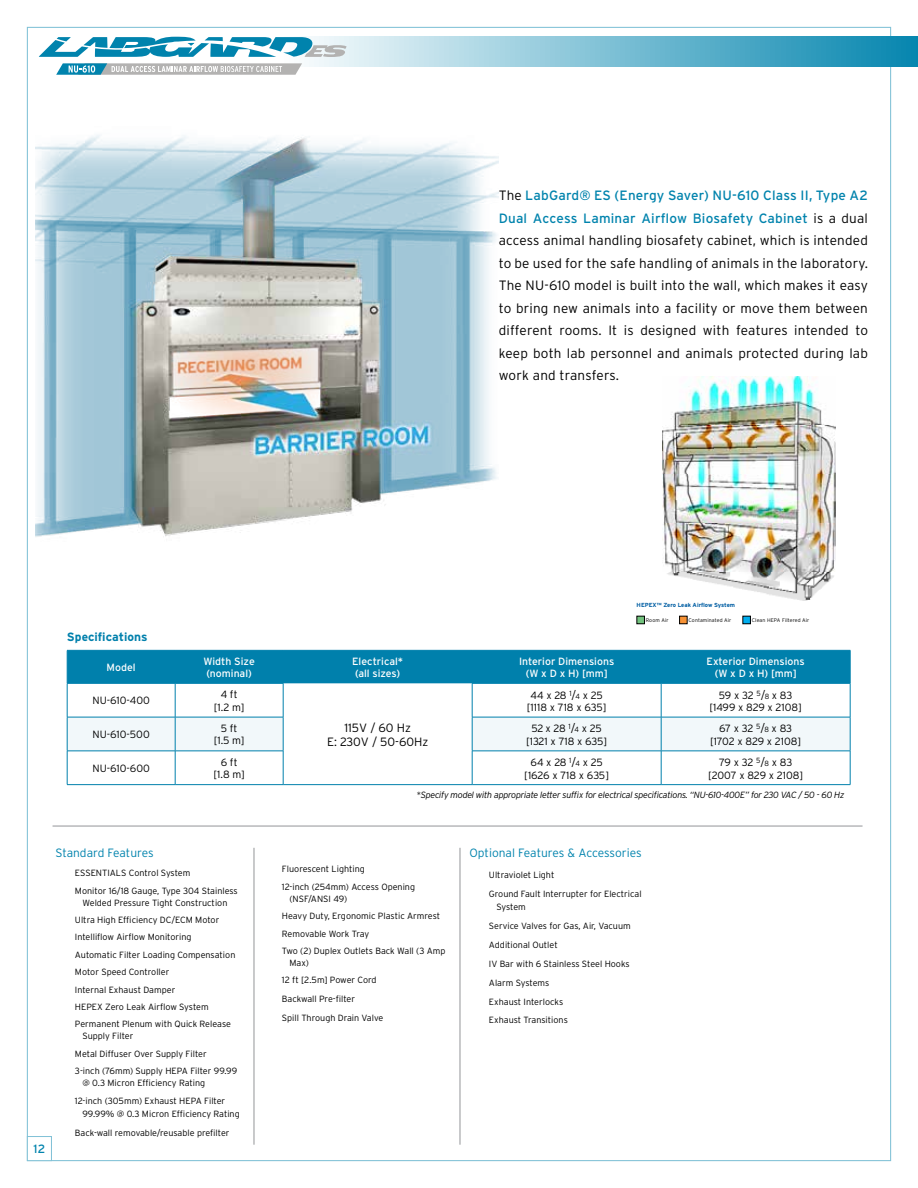
<style>
.page{position:relative;width:918px;height:1188px;background:#fff}
.page>*{position:absolute;margin:0;border:0;box-sizing:border-box;transform-origin:0 0}
.t1{font:300 13.5px/22.5px "Interstate";letter-spacing:.015em;color:#000;text-align:justify}
.t2{font:300 12px "Interstate";letter-spacing:-.005em;color:#0083ad}
.t3{font:300 12px/14.2px "Interstate";color:#000;text-align:center}
.t4{font:700 12px "Interstate";color:#0080ac}
.t5{font:12px "Interstate";color:#0083ad}
.t6{font:300 10.5px/12.6px "Interstate";color:#000;text-align:center}
.t7{font:10.5px/12.6px "Interstate";color:#fff}
.t8{font:300 10.5px/12.6px "Interstate";letter-spacing:-.02em;color:#000;text-align:center}
.t9{font:300 9px/17.4px "Interstate";color:#000}
.t10{font:italic 300 9px "Interstate";letter-spacing:-.03em;color:#000}
.t11{font:700 5.85px "Interstate";color:#005ea3}
.t12{font:300 5.25px "Interstate";letter-spacing:.02em;color:#000}
.s1{font-weight:400;color:#0083ad}
.s2{font-size:11.4px}
.s3{font-size:7.5px}
</style>
<div class="page">
<div style="left:278px;top:37px;width:640px;height:30px;background:linear-gradient(to right,#fff,#0686af)"></div>
<div style="left:27px;top:1136px;width:25px;height:25px;border:1px solid #80c1d6"></div>
<div style="left:68px;top:651px;width:782px;height:32px;background:#0080ac"></div>
<svg style="left:68px;top:717px;width:782px;height:34px"></svg>
<hr style="left:67px;top:650px;width:108px;height:1px;background:#0080ac">
<hr style="left:67px;top:651px;width:1px;height:32px;background:#0080ac">
<hr style="left:175px;top:650px;width:108px;height:1px;background:#0080ac">
<hr style="left:175px;top:651px;width:1px;height:32px;background:#0080ac">
<hr style="left:175px;top:684px;width:1px;height:33px;background:#0080ac">
<hr style="left:175px;top:717px;width:1px;height:34px;background:#0080ac">
<hr style="left:175px;top:751px;width:1px;height:33px;background:#0080ac">
<hr style="left:283px;top:650px;width:189px;height:1px;background:#0080ac">
<hr style="left:283px;top:651px;width:1px;height:32px;background:#0080ac">
<hr style="left:472px;top:650px;width:189px;height:1px;background:#0080ac">
<hr style="left:472px;top:651px;width:1px;height:32px;background:#0080ac">
<hr style="left:661px;top:650px;width:189px;height:1px;background:#0080ac">
<hr style="left:661px;top:651px;width:1px;height:32px;background:#0080ac">
<hr style="left:850px;top:651px;width:1px;height:32px;background:#0080ac">
<hr style="left:661px;top:684px;width:1px;height:33px;background:#0080ac">
<hr style="left:850px;top:684px;width:1px;height:33px;background:#0080ac">
<hr style="left:661px;top:717px;width:1px;height:34px;background:#0080ac">
<hr style="left:850px;top:717px;width:1px;height:34px;background:#0080ac">
<hr style="left:661px;top:751px;width:1px;height:33px;background:#0080ac">
<hr style="left:850px;top:751px;width:1px;height:33px;background:#0080ac">
<hr style="left:67px;top:683px;width:108px;height:1px;background:#0080ac">
<hr style="left:67px;top:684px;width:1px;height:33px;background:#0080ac">
<hr style="left:175px;top:683px;width:108px;height:1px;background:#0080ac">
<hr style="left:67px;top:717px;width:108px;height:1px;background:#0080ac">
<hr style="left:67px;top:717px;width:1px;height:34px;background:#0080ac">
<hr style="left:175px;top:717px;width:108px;height:1px;background:#0080ac">
<hr style="left:67px;top:751px;width:108px;height:1px;background:#0080ac">
<hr style="left:67px;top:751px;width:1px;height:33px;background:#0080ac">
<hr style="left:175px;top:751px;width:108px;height:1px;background:#0080ac">
<hr style="left:67px;top:784px;width:108px;height:1px;background:#0080ac">
<hr style="left:175px;top:784px;width:108px;height:1px;background:#0080ac">
<hr style="left:283px;top:684px;width:1px;height:33px;background:#0080ac">
<hr style="left:283px;top:717px;width:1px;height:34px;background:#0080ac">
<hr style="left:283px;top:751px;width:1px;height:33px;background:#0080ac">
<hr style="left:283px;top:784px;width:189px;height:1px;background:#0080ac">
<hr style="left:472px;top:683px;width:189px;height:1px;background:#0080ac">
<hr style="left:472px;top:684px;width:1px;height:33px;background:#0080ac">
<hr style="left:661px;top:683px;width:189px;height:1px;background:#0080ac">
<hr style="left:472px;top:717px;width:189px;height:1px;background:#0080ac">
<hr style="left:472px;top:717px;width:1px;height:34px;background:#0080ac">
<hr style="left:661px;top:717px;width:189px;height:1px;background:#0080ac">
<hr style="left:472px;top:751px;width:189px;height:1px;background:#0080ac">
<hr style="left:472px;top:751px;width:1px;height:33px;background:#0080ac">
<hr style="left:661px;top:751px;width:189px;height:1px;background:#0080ac">
<hr style="left:472px;top:784px;width:189px;height:1px;background:#0080ac">
<hr style="left:661px;top:784px;width:189px;height:1px;background:#0080ac">
<hr style="left:53px;top:826px;width:810px;height:1px;background:#939598">
<img style="left:662px;top:376px;width:173px;height:224px">
<div style="left:637px;top:616px;width:7px;height:8px;background:#73c37e"></div>
<div style="left:637px;top:616px;width:8px;height:8px;border:1px solid #000"></div>
<div style="left:680px;top:616px;width:7px;height:8px;background:#f79235"></div>
<div style="left:679px;top:616px;width:8px;height:8px;border:1px solid #000"></div>
<div style="left:743px;top:616px;width:7px;height:8px;background:#00aeef"></div>
<div style="left:743px;top:616px;width:8px;height:8px;border:1px solid #000"></div>
<img style="left:35px;top:135px;width:464px;height:402px">
<svg style="left:39px;top:37px;width:308px;height:20px"></svg>
<svg style="left:56px;top:63px;width:246px;height:12px;background:#adbfc4"></svg>
<hr style="left:254px;top:848px;width:1px;height:297px;background:#939598">
<hr style="left:460px;top:848px;width:1px;height:297px;background:#939598">
<p class="t1" style="left:499px;top:184px;width:371px">The <span class="s1">LabGard® ES (Energy Saver) NU-610 Class II, Type A2<br>Dual Access Laminar Airflow Biosafety Cabinet</span> is a dual access animal handling biosafety cabinet, which is intended to be used for the safe handling of animals in the laboratory.<br>The NU-610 model is built into the wall, which makes it easy to bring new animals into a facility or move them between different rooms. It is designed with features intended to keep both lab personnel and animals protected during lab work and transfers.</p>
<p class="t11" style="left:637px;top:602px;width:100px">HEPEX™ Zero Leak Airflow System</p>
<h2 class="t4" style="left:67px;top:630px;width:82px">Specifications</h2>
<p class="t12" style="left:646px;top:617px;width:24px">Room Air</p>
<p class="t12" style="left:689px;top:617px;width:44px">Contaminated Air</p>
<p class="t12" style="left:752px;top:617px;width:59px">Clean HEPA Filtered Air</p>
<p class="t7" style="left:107px;top:661px;width:31px">Model</p>
<p class="t7" style="left:204px;top:655px;width:53px">Width Size (nominal)</p>
<p class="t7" style="left:352px;top:655px;width:53px">Electrical* (all sizes)</p>
<p class="t7" style="left:519px;top:655px;width:97px;text-align:center">Interior Dimensions (W x D x H) [mm]</p>
<p class="t7" style="left:707px;top:655px;width:100px;text-align:center">Exterior Dimensions (W x D x H) [mm]</p>
<p class="t6" style="left:92px;top:694px;width:59px">NU-610-400</p>
<p class="t6" style="left:214px;top:688px;width:32px">4 ft [1.2 m]</p>
<h2 class="t3" style="left:327px;top:720px;width:103px">115V / 60 Hz<br>E: 230V / 50-60Hz</h2>
<p class="t6" style="left:527px;top:688px;width:81px">44 x 28 <sup>1</sup><span class="s2">/</span><span class="s3">4</span> x 25 [1118 x 718 x 635]</p>
<p class="t6" style="left:709px;top:688px;width:94px">59 x 32 <sup>5</sup><span class="s2">/</span><span class="s3">8</span> x 83 [1499 x 829 x 2108]</p>
<p class="t6" style="left:93px;top:728px;width:59px">NU-610-500</p>
<p class="t6" style="left:214px;top:722px;width:32px">5 ft [1.5 m]</p>
<p class="t6" style="left:526px;top:722px;width:83px">52 x 28 <sup>1</sup><span class="s2">/</span><span class="s3">4</span> x 25 [1321 x 718 x 635]</p>
<p class="t8" style="left:710px;top:722px;width:93px">67 x 32 <sup>5</sup><span class="s2">/</span><span class="s3">8</span> x 83 [1702 x 829 x 2108]</p>
<p class="t6" style="left:93px;top:762px;width:59px">NU-610-600</p>
<p class="t6" style="left:214px;top:756px;width:33px">6 ft [1.8 m]</p>
<p class="t6" style="left:524px;top:756px;width:86px">64 x 28 <sup>1</sup><span class="s2">/</span><span class="s3">4</span> x 25 [1626 x 718 x 635]</p>
<p class="t6" style="left:708px;top:756px;width:97px">79 x 32 <sup>5</sup><span class="s2">/</span><span class="s3">8</span> x 83 [2007 x 829 x 2108]</p>
<p class="t10" style="left:417px;top:790px;width:429px">*Specify model with appropriate letter suffix for electrical specifications. “NU-610-400E” for 230 VAC / 50 - 60 Hz</p>
<h2 class="t5" style="left:34px;top:1141px;width:13px">12</h2>
<h2 class="t2" style="left:55px;top:846px;width:100px">Standard Features</h2>
<p class="t9" style="left:75px;top:864px;width:164px">ESSENTIALS Control System<br>Monitor 16/18 Gauge, Type 304 Stainless</p>
<p class="t9" style="left:75px;top:894px;width:162px;text-indent:7px">Welded Pressure Tight Construction<br>Ultra High Efficiency DC/ECM Motor<br>Intelliflow Airflow Monitoring<br>Automatic Filter Loading Compensation<br>Motor Speed Controller<br>Internal Exhaust Damper<br>HEPEX Zero Leak Airflow System<br>Permanent Plenum with Quick Release</p>
<p class="t9" style="left:75px;top:1027px;width:164px;text-indent:7px">Supply Filter<br>Metal Diffuser Over Supply Filter<br>3-inch (76mm) Supply HEPA Filter 99.99</p>
<p class="t9" style="left:75px;top:1074px;width:152px;text-indent:7px">@ 0.3 Micron Efficiency Rating<br>12-inch (305mm) Exhaust HEPA Filter</p>
<p class="t9" style="left:75px;top:1104px;width:166px;line-height:18.9px;text-indent:7px">99.99% @ 0.3 Micron Efficiency Rating<br>Back-wall removable/reusable prefilter</p>
<p class="t9" style="left:282px;top:860px;width:135px">Fluorescent Lighting<br>12-inch (254mm) Access Opening</p>
<p class="t9" style="left:282px;top:890px;width:165px;text-indent:7px">(NSF/ANSI 49)<br>Heavy Duty, Ergonomic Plastic Armrest<br>Removable Work Tray<br>Two (2) Duplex Outlets Back Wall (3 Amp</p>
<p class="t9" style="left:282px;top:954px;width:96px;text-indent:7px">Max)<br>12 ft [2.5m] Power Cord</p>
<p class="t9" style="left:282px;top:990px;width:103px;line-height:18.9px">Backwall Pre-filter<br>Spill Through Drain Valve</p>
<h2 class="t2" style="left:469px;top:846px;width:174px">Optional Features &amp; Accessories</h2>
<p class="t9" style="left:489px;top:865px;width:154px;line-height:18.9px">Ultraviolet Light<br>Ground Fault Interrupter for Electrical</p>
<p class="t9" style="left:489px;top:897px;width:143px;line-height:18.9px;text-indent:7px">System<br>Service Valves for Gas, Air, Vacuum<br>Additional Outlet<br>IV Bar with 6 Stainless Steel Hooks<br>Alarm Systems<br>Exhaust Interlocks<br>Exhaust Transitions</p>
</div>
